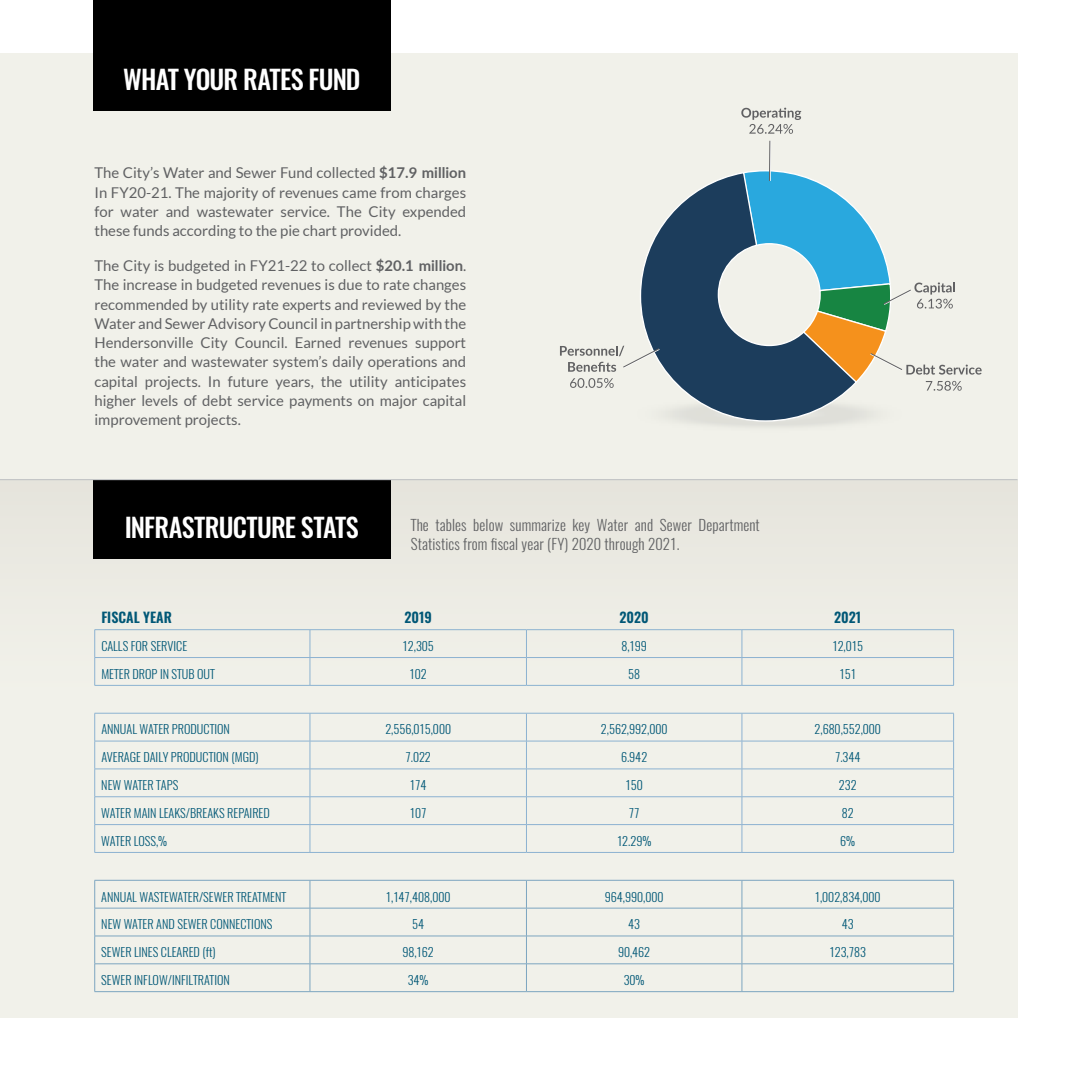
<style>
.page{position:relative;width:1071px;height:1071px;background:#fff}
.page>*{position:absolute;margin:0;border:0;box-sizing:border-box;transform-origin:0 0}
.t1{font:500 26.25px "Oswald";letter-spacing:-.03em;color:#fff}
.t2{font:14.88px/19.2px "Lato";color:#606163;text-align:justify}
.t3{font:300 14.88px/19.2px "Oswald";letter-spacing:.01em;color:#606163}
.t4{font:600 14px "Oswald";color:#005776}
.t5{font:300 12.25px "Oswald";color:#005776}
.s1{font-weight:700}
</style>
<div class="page">
<div style="left:0;top:53px;width:1018px;height:964px;background:#f1f1ea"></div>
<hr style="left:94px;top:880px;width:216px;height:1px;background:#7ca5c0">
<hr style="left:310px;top:880px;width:216px;height:1px;background:#7ca5c0">
<hr style="left:526px;top:880px;width:216px;height:1px;background:#7ca5c0">
<hr style="left:742px;top:880px;width:212px;height:1px;background:#7ca5c0">
<hr style="left:94px;top:908px;width:216px;height:1px;background:#7ca5c0">
<hr style="left:310px;top:908px;width:216px;height:1px;background:#7ca5c0">
<hr style="left:526px;top:908px;width:216px;height:1px;background:#7ca5c0">
<hr style="left:742px;top:908px;width:212px;height:1px;background:#7ca5c0">
<hr style="left:94px;top:936px;width:216px;height:1px;background:#7ca5c0">
<hr style="left:310px;top:936px;width:216px;height:1px;background:#7ca5c0">
<hr style="left:526px;top:936px;width:216px;height:1px;background:#7ca5c0">
<hr style="left:742px;top:936px;width:212px;height:1px;background:#7ca5c0">
<hr style="left:94px;top:964px;width:216px;height:1px;background:#7ca5c0">
<svg style="left:94px;top:881px;width:1px;height:110px"></svg>
<hr style="left:310px;top:964px;width:216px;height:1px;background:#7ca5c0">
<svg style="left:310px;top:881px;width:1px;height:110px"></svg>
<hr style="left:526px;top:964px;width:216px;height:1px;background:#7ca5c0">
<svg style="left:526px;top:881px;width:1px;height:110px"></svg>
<hr style="left:742px;top:964px;width:212px;height:1px;background:#7ca5c0">
<svg style="left:742px;top:881px;width:1px;height:110px"></svg>
<svg style="left:953px;top:881px;width:1px;height:110px"></svg>
<hr style="left:94px;top:991px;width:216px;height:1px;background:#7ca5c0">
<hr style="left:310px;top:991px;width:216px;height:1px;background:#7ca5c0">
<hr style="left:526px;top:991px;width:216px;height:1px;background:#7ca5c0">
<hr style="left:742px;top:991px;width:212px;height:1px;background:#7ca5c0">
<hr style="left:94px;top:713px;width:216px;height:1px;background:#8cb2d1">
<hr style="left:310px;top:713px;width:216px;height:1px;background:#8cb2d1">
<hr style="left:526px;top:713px;width:216px;height:1px;background:#8cb2d1">
<hr style="left:742px;top:713px;width:212px;height:1px;background:#8cb2d1">
<hr style="left:94px;top:741px;width:216px;height:1px;background:#8cb2d1">
<hr style="left:310px;top:741px;width:216px;height:1px;background:#8cb2d1">
<hr style="left:526px;top:741px;width:216px;height:1px;background:#8cb2d1">
<hr style="left:742px;top:741px;width:212px;height:1px;background:#8cb2d1">
<hr style="left:94px;top:769px;width:216px;height:1px;background:#8cb2d1">
<hr style="left:310px;top:769px;width:216px;height:1px;background:#8cb2d1">
<hr style="left:526px;top:769px;width:216px;height:1px;background:#8cb2d1">
<hr style="left:742px;top:769px;width:212px;height:1px;background:#8cb2d1">
<hr style="left:94px;top:796px;width:216px;height:1px;background:#8cb2d1">
<hr style="left:310px;top:796px;width:216px;height:1px;background:#8cb2d1">
<hr style="left:526px;top:796px;width:216px;height:1px;background:#8cb2d1">
<hr style="left:742px;top:796px;width:212px;height:1px;background:#8cb2d1">
<hr style="left:94px;top:824px;width:216px;height:1px;background:#8cb2d1">
<svg style="left:94px;top:713px;width:1px;height:139px"></svg>
<hr style="left:310px;top:824px;width:216px;height:1px;background:#8cb2d1">
<svg style="left:310px;top:713px;width:1px;height:139px"></svg>
<hr style="left:526px;top:824px;width:216px;height:1px;background:#8cb2d1">
<svg style="left:526px;top:713px;width:1px;height:139px"></svg>
<hr style="left:742px;top:824px;width:212px;height:1px;background:#8cb2d1">
<svg style="left:742px;top:713px;width:1px;height:139px"></svg>
<svg style="left:953px;top:713px;width:1px;height:139px"></svg>
<hr style="left:94px;top:852px;width:216px;height:1px;background:#8cb2d1">
<hr style="left:310px;top:852px;width:216px;height:1px;background:#8cb2d1">
<hr style="left:526px;top:852px;width:216px;height:1px;background:#8cb2d1">
<hr style="left:742px;top:852px;width:212px;height:1px;background:#8cb2d1">
<hr style="left:94px;top:629px;width:216px;height:1px;background:#8cb2d1">
<hr style="left:310px;top:629px;width:216px;height:1px;background:#8cb2d1">
<hr style="left:526px;top:629px;width:216px;height:1px;background:#8cb2d1">
<hr style="left:742px;top:629px;width:212px;height:1px;background:#8cb2d1">
<hr style="left:94px;top:657px;width:216px;height:1px;background:#8cb2d1">
<svg style="left:94px;top:630px;width:1px;height:55px"></svg>
<hr style="left:310px;top:657px;width:216px;height:1px;background:#8cb2d1">
<svg style="left:310px;top:630px;width:1px;height:55px"></svg>
<hr style="left:526px;top:657px;width:216px;height:1px;background:#8cb2d1">
<svg style="left:526px;top:630px;width:1px;height:55px"></svg>
<hr style="left:742px;top:657px;width:212px;height:1px;background:#8cb2d1">
<svg style="left:742px;top:630px;width:1px;height:55px"></svg>
<svg style="left:953px;top:630px;width:1px;height:55px"></svg>
<hr style="left:94px;top:685px;width:216px;height:1px;background:#8cb2d1">
<hr style="left:310px;top:685px;width:216px;height:1px;background:#8cb2d1">
<hr style="left:526px;top:685px;width:216px;height:1px;background:#8cb2d1">
<hr style="left:742px;top:685px;width:212px;height:1px;background:#8cb2d1">
<div style="left:93px;top:0;width:298px;height:111px;background:#000"></div>
<div style="left:93px;top:480px;width:298px;height:79px;background:#000"></div>
<hr style="left:0;top:479px;width:1018px;height:1px;background:#bcbec0">
<svg style="left:640px;top:172px;width:218px;height:250px"></svg>
<svg style="left:570px;top:378px;width:44px;height:10px"></svg>
<svg style="left:560px;top:346px;width:101px;height:26px"></svg>
<svg style="left:742px;top:170px;width:240px;height:221px"></svg>
<svg style="left:741px;top:108px;width:60px;height:26px"></svg>
<hr style="left:770px;top:141px;width:1px;height:40px;background:#fff">
<hr style="left:769px;top:141px;width:1px;height:40px;background:#616163">
<h1 class="t1" style="left:123px;top:66px;width:239px">WHAT YOUR RATES FUND</h1>
<p class="t2" style="left:94px;top:163px;width:373px">The City’s Water and Sewer Fund collected <span class="s1">$17.9 million </span>In FY20-21. The majority of revenues came from charges for water and wastewater service. The City expended these funds according to the pie chart provided.</p>
<p class="t2" style="left:94px;top:256px;width:373px">The City is budgeted in FY21-22 to collect <span class="s1">$20.1 million</span>.<br>The increase in budgeted revenues is due to rate changes recommended by utility rate experts and reviewed by the Water and Sewer Advisory Council in partnership with the Hendersonville City Council. Earned revenues support the water and wastewater system’s daily operations and capital projects. In future years, the utility anticipates higher levels of debt service payments on major capital improvement projects.</p>
<h1 class="t1" style="left:125px;top:514px;width:236px">INFRASTRUCTURE STATS</h1>
<p class="t3" style="left:411px;top:513px;width:351px">The tables below summarize key Water and Sewer Department<br>Statistics from fiscal year (FY) 2020 through 2021.</p>
<p class="t4" style="left:101px;top:610px;width:72px">FISCAL YEAR</p>
<p class="t4" style="left:404px;top:610px;width:29px">2019</p>
<p class="t4" style="left:620px;top:610px;width:31px">2020</p>
<p class="t4" style="left:834px;top:610px;width:29px">2021</p>
<p class="t5" style="left:101px;top:635px;width:87px">CALLS FOR SERVICE</p>
<p class="t5" style="left:403px;top:635px;width:33px">12,305</p>
<p class="t5" style="left:621px;top:635px;width:27px">8,199</p>
<p class="t5" style="left:832px;top:635px;width:32px">12,015</p>
<p class="t5" style="left:101px;top:663px;width:115px">METER DROP IN STUB OUT</p>
<p class="t5" style="left:410px;top:663px;width:19px">102</p>
<p class="t5" style="left:628px;top:663px;width:13px">58</p>
<p class="t5" style="left:840px;top:663px;width:18px">151</p>
<p class="t5" style="left:101px;top:719px;width:130px">ANNUAL WATER PRODUCTION</p>
<p class="t5" style="left:385px;top:719px;width:67px">2,556,015,000</p>
<p class="t5" style="left:601px;top:719px;width:68px">2,562,992,000</p>
<p class="t5" style="left:815px;top:719px;width:68px">2,680,552,000</p>
<p class="t5" style="left:101px;top:746px;width:159px">AVERAGE DAILY PRODUCTION (MGD)</p>
<p class="t5" style="left:405px;top:746px;width:27px">7.022</p>
<p class="t5" style="left:621px;top:746px;width:28px">6.942</p>
<p class="t5" style="left:835px;top:746px;width:27px">7.344</p>
<p class="t5" style="left:101px;top:774px;width:79px">NEW WATER TAPS</p>
<p class="t5" style="left:410px;top:774px;width:18px">174</p>
<p class="t5" style="left:626px;top:774px;width:19px">150</p>
<p class="t5" style="left:839px;top:774px;width:19px">232</p>
<p class="t5" style="left:101px;top:802px;width:170px">WATER MAIN LEAKS/BREAKS REPAIRED</p>
<p class="t5" style="left:410px;top:802px;width:18px">107</p>
<p class="t5" style="left:629px;top:802px;width:12px">77</p>
<p class="t5" style="left:842px;top:802px;width:13px">82</p>
<p class="t5" style="left:101px;top:830px;width:67px">WATER LOSS,%</p>
<p class="t5" style="left:617px;top:830px;width:36px">12.29%</p>
<p class="t5" style="left:840px;top:830px;width:16px">6%</p>
<p class="t5" style="left:101px;top:886px;width:186px">ANNUAL WASTEWATER/SEWER TREATMENT</p>
<p class="t5" style="left:386px;top:886px;width:66px">1,147,408,000</p>
<p class="t5" style="left:605px;top:886px;width:60px">964,990,000</p>
<p class="t5" style="left:815px;top:886px;width:67px">1,002,834,000</p>
<p class="t5" style="left:101px;top:913px;width:173px">NEW WATER AND SEWER CONNECTIONS</p>
<p class="t5" style="left:412px;top:913px;width:13px">54</p>
<p class="t5" style="left:628px;top:913px;width:13px">43</p>
<p class="t5" style="left:842px;top:913px;width:13px">43</p>
<p class="t5" style="left:101px;top:941px;width:116px">SEWER LINES CLEARED (ft)</p>
<p class="t5" style="left:402px;top:941px;width:33px">98,162</p>
<p class="t5" style="left:618px;top:941px;width:34px">90,462</p>
<p class="t5" style="left:830px;top:941px;width:38px">123,783</p>
<p class="t5" style="left:101px;top:969px;width:130px">SEWER INFLOW/INFILTRATION</p>
<p class="t5" style="left:408px;top:969px;width:22px">34%</p>
<p class="t5" style="left:624px;top:969px;width:22px">30%</p>
</div>
